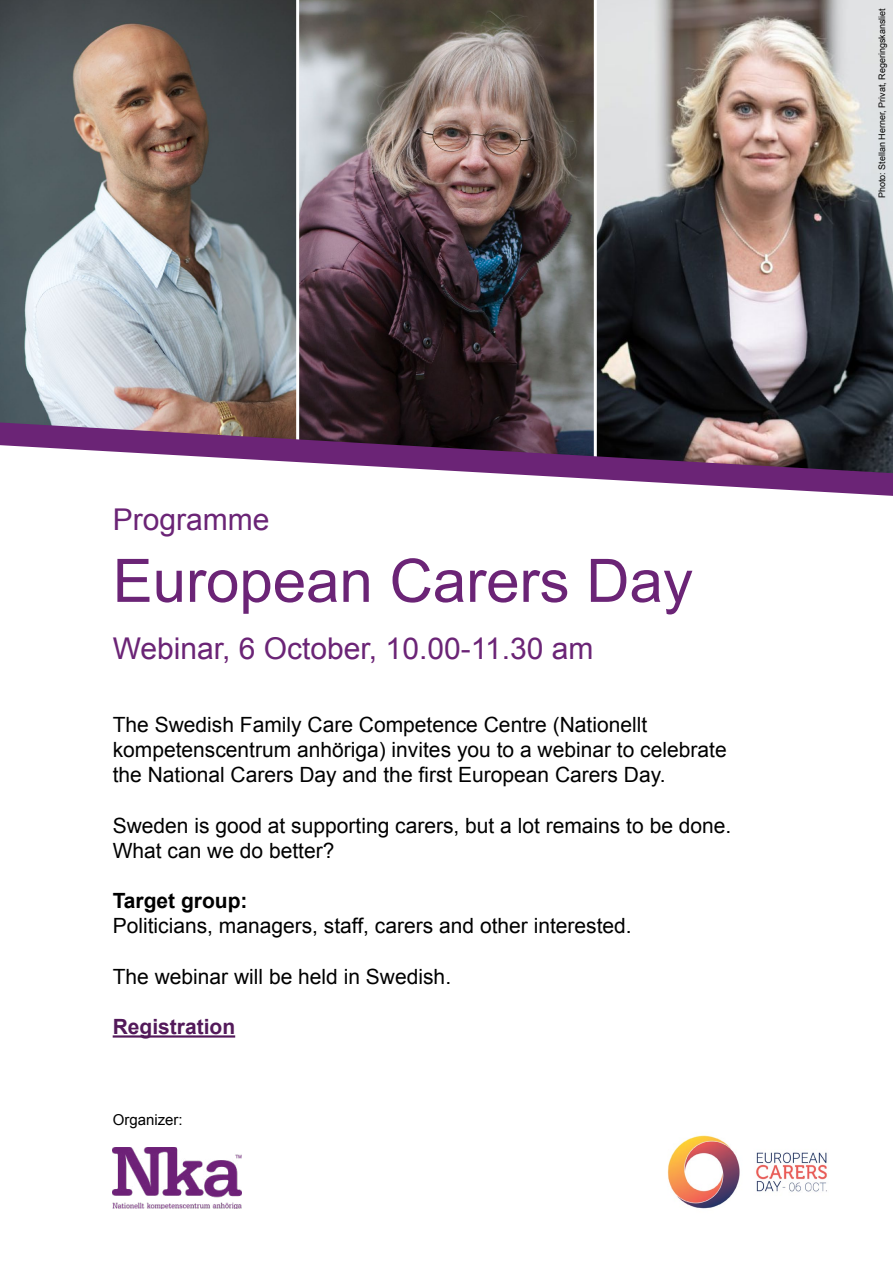
<style>
.page{position:relative;width:893px;height:1263px;background:#fff}
.page>*{position:absolute;margin:0;border:0;box-sizing:border-box;transform-origin:0 0}
.t1{font:60px "Arial";color:#6b2476}
.t2{font:30px "Arial";color:#6b2476}
.t3{font:21px/25.2px "Arial";color:#000}
.t4{font:700 21px "Arial";color:#000}
.t5{font:700 21px "Arial";color:#53195a}
.t6{font:15px "Arial";color:#000}
.t7{font:9px "Arial";color:#000}
</style>
<div class="page">
<img style="left:113px;top:1147px;width:129px;height:62px">
<img style="left:0;top:0;width:297px;height:422px">
<img style="left:299px;top:0;width:295px;height:422px">
<img style="left:596px;top:0;width:297px;height:422px">
<hr style="left:113px;top:1035px;width:122px;height:2px;background:#53195a">
<img style="left:0;top:422px;width:893px;height:23px">
<svg style="left:0;top:445px;width:893px;height:51px"></svg>
<img style="left:667px;top:1135px;width:160px;height:74px">
<h2 class="t2" style="left:113px;top:500px;width:158px">Programme</h2>
<h1 class="t1" style="left:113px;top:541px;width:582px">European Carers Day</h1>
<h2 class="t2" style="left:113px;top:629px;width:482px">Webinar, 6 October, 10.00-11.30 am</h2>
<p class="t3" style="left:113px;top:712px;width:615px">The Swedish Family Care Competence Centre (Nationellt kompetenscentrum anhöriga) invites you to a webinar to celebrate the National Carers Day and the first European Carers Day.</p>
<p class="t3" style="left:113px;top:813px;width:620px">Sweden is good at supporting carers, but a lot remains to be done.<br>What can we do better?</p>
<p class="t4" style="left:113px;top:887px;width:136px">Target group:</p>
<p class="t3" style="left:113px;top:914px;width:521px">Politicians, managers, staff, carers and other interested.</p>
<p class="t3" style="left:113px;top:964px;width:340px">The webinar will be held in Swedish.</p>
<p class="t5" style="left:113px;top:1013px;width:124px">Registration</p>
<p class="t6" style="left:113px;top:1110px;width:72px">Organizer:</p>
<p class="t7" style="left:876px;top:198px;width:192px;rotate:-90deg">Photo: Stellan Herner, Privat, Regeringskansliet</p>
</div>
